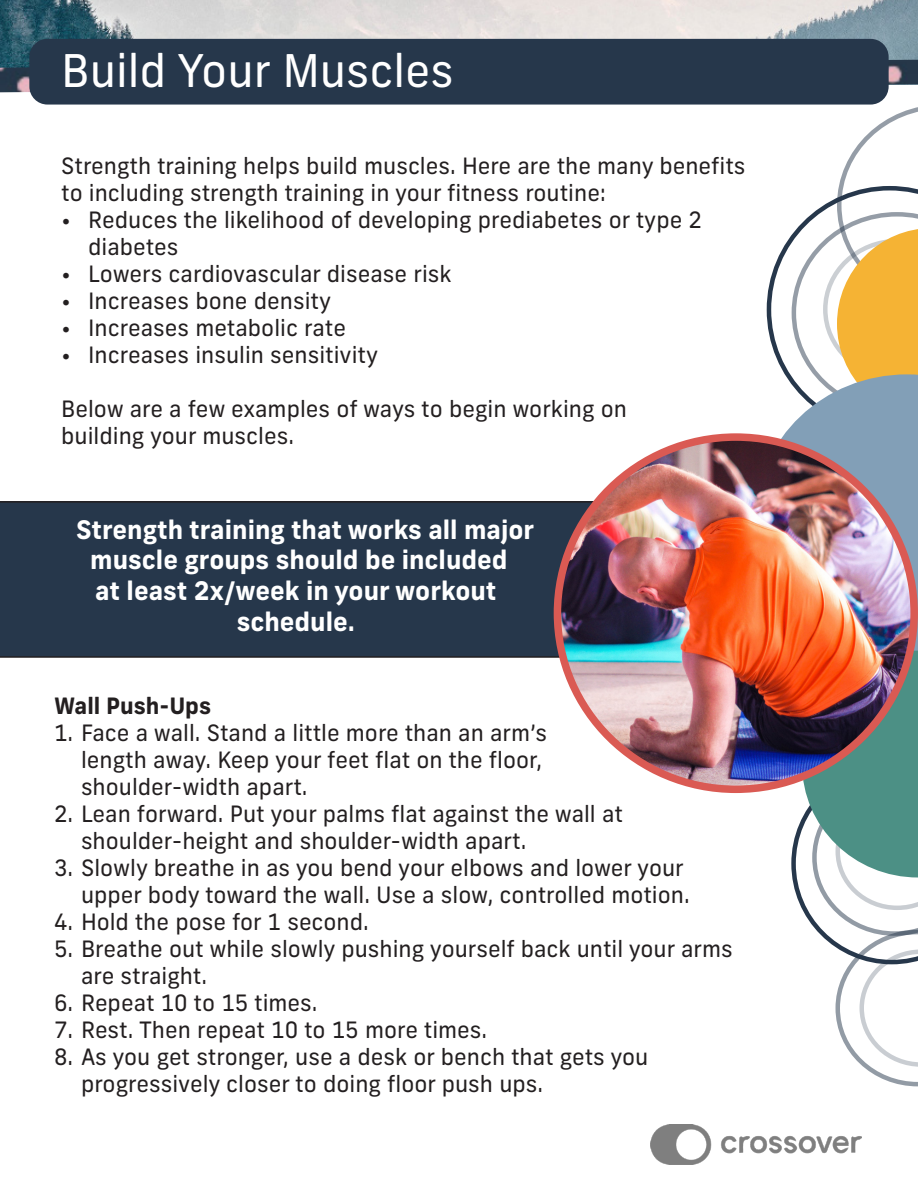
<style>
.page{position:relative;width:918px;height:1188px;background:#fff}
.page>*{position:absolute;margin:0;border:0;box-sizing:border-box;transform-origin:0 0}
.t1{font:45px "Frank New";color:#fff}
.t2{font:700 25.5px "Frank New";color:#fff}
.t3{font:22.5px/27px "Frank New";color:#231f20}
.t4{font:700 22.5px "Frank New";color:#231f20}
</style>
<div class="page">
<img style="left:0;top:0;width:918px;height:60px">
<div style="left:0;top:501px;width:557px;height:157px;background:#26374b"></div>
<svg style="left:767px;top:107px;width:151px;height:267px"></svg>
<svg style="left:759px;top:374px;width:159px;height:277px;fill:#829fb7"></svg>
<img style="left:557px;top:437px;width:357px;height:352px">
<div style="left:554px;top:433px;width:364px;height:360px;border:8px solid #da5a53;border-radius:50%"></div>
<img style="left:0;top:60px;width:918px;height:32px">
<div style="left:29px;top:39px;width:860px;height:66px;background:#26374b;border-radius:18px"></div>
<img style="left:651px;top:1124px;width:210px;height:41px">
<svg style="left:791px;top:651px;width:127px;height:435px"></svg>
<p class="t1" style="left:61px;top:42px;width:394px">Build Your Muscles</p>
<p class="t3" style="left:61px;top:152px;width:686px">Strength training helps build muscles. Here are the many benefits to including strength training in your fitness routine:</p>
<p class="t3" style="left:88px;top:206px;width:615px;text-indent:-27px">• Reduces the likelihood of developing prediabetes or type 2 diabetes</p>
<p class="t3" style="left:61px;top:260px;width:392px">• Lowers cardiovascular disease risk</p>
<p class="t3" style="left:61px;top:287px;width:271px">• Increases bone density</p>
<p class="t3" style="left:61px;top:314px;width:286px">• Increases metabolic rate</p>
<p class="t3" style="left:61px;top:341px;width:318px">• Increases insulin sensitivity</p>
<p class="t3" style="left:61px;top:395px;width:567px">Below are a few examples of ways to begin working on building your muscles.</p>
<p class="t2" style="left:76px;top:513px;width:460px">Strength training that works all major</p>
<p class="t2" style="left:90px;top:543px;width:419px">muscle groups should be included</p>
<p class="t2" style="left:95px;top:574px;width:403px">at least 2x/week in your workout</p>
<p class="t2" style="left:237px;top:605px;width:120px">schedule.</p>
<p class="t4" style="left:54px;top:691px;width:159px">Wall Push-Ups</p>
<p class="t3" style="left:81px;top:719px;width:468px;text-indent:-27px">1. Face a wall. Stand a little more than an arm’s length away. Keep your feet flat on the floor, shoulder-width apart.</p>
<p class="t3" style="left:81px;top:800px;width:543px;text-indent:-27px">2. Lean forward. Put your palms flat against the wall at shoulder-height and shoulder-width apart.</p>
<p class="t3" style="left:54px;top:854px;width:637px;text-align:right">3. Slowly breathe in as you bend your elbows and lower your upper body toward the wall. Use a slow, controlled motion.</p>
<p class="t3" style="left:54px;top:908px;width:316px">4. Hold the pose for 1 second.</p>
<p class="t3" style="left:81px;top:935px;width:653px;text-indent:-27px">5. Breathe out while slowly pushing yourself back until your arms are straight.</p>
<p class="t3" style="left:54px;top:989px;width:265px">6. Repeat 10 to 15 times.</p>
<p class="t3" style="left:54px;top:1016px;width:435px">7. Rest. Then repeat 10 to 15 more times.</p>
<p class="t3" style="left:81px;top:1043px;width:569px;text-indent:-27px">8. As you get stronger, use a desk or bench that gets you progressively closer to doing floor push ups.</p>
</div>
